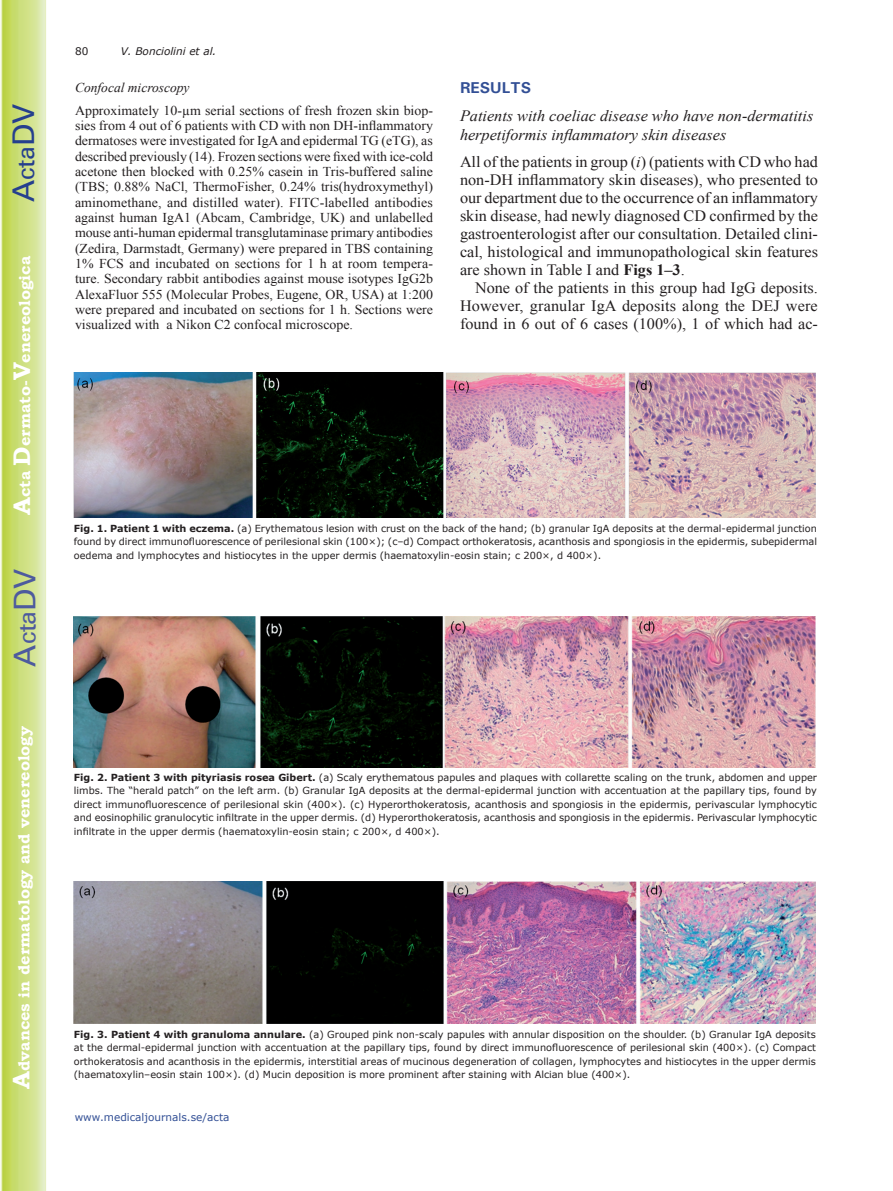
<style>
.page{position:relative;width:893px;height:1191px;background:#fff}
.page>*{position:absolute;margin:0;border:0;box-sizing:border-box;transform-origin:0 0}
.t1{font:30px "Univers";color:#4d5a9e}
.t2{font:30px "Univers";color:#253f8e}
.t3{font:15.75px/18px "Times New Roman";color:#231f20;text-align:justify}
.t4{font:italic 15.75px/18.9px "Times New Roman";color:#231f20}
.t5{font:700 15.75px "Bookman Old Style";color:#fff}
.t6{font:700 15.75px "Univers";color:#324f95}
.t7{font:13.5px/15.3px "Times New Roman";color:#231f20;text-align:justify}
.t8{font:italic 13.5px "Times New Roman";color:#231f20}
.t9{font:10.5px "Verdana";color:#324f95}
.t10{font:italic 10.5px "Verdana";color:#231f20}
.t11{font:10.5px "Verdana";color:#231f20}
.t12{font:9.75px/13.5px "Verdana";color:#231f20;text-align:justify}
.s1{font-size:24px}
.s2{font-style:italic}
.s3{font-weight:700}
</style>
<div class="page">
<svg style="left:1px;top:0;width:45px;height:1191px;background:#cfe084"></svg>
<img style="left:74px;top:372px;width:742px;height:145px">
<img style="left:74px;top:616px;width:742px;height:151px">
<img style="left:74px;top:881px;width:742px;height:143px">
<h1 class="t2" style="left:6px;top:202px;width:100px;rotate:-90deg">A<span class="s1">cta</span>DV</h1>
<h2 class="t5" style="left:15px;top:515px;width:260px;rotate:-90deg"><span class="s1">A</span>cta <span class="s1">D</span>ermato-<span class="s1">V</span>enereologica</h2>
<h1 class="t1" style="left:7px;top:666px;width:100px;rotate:-90deg">A<span class="s1">cta</span>DV</h1>
<h2 class="t5" style="left:15px;top:1088px;width:364px;rotate:-90deg"><span class="s1">A</span>dvances in dermatology and venereology</h2>
<p class="t11" style="left:75px;top:44px;width:15px">80</p>
<p class="t10" style="left:121px;top:44px;width:97px">V. Bonciolini et al.</p>
<h3 class="t8" style="left:75px;top:78px;width:116px">Confocal microscopy</h3>
<p class="t7" style="left:75px;top:102px;width:360px">Approximately 10-µm serial sections of fresh frozen skin biop&shy;sies from 4 out of 6 patients with CD with non DH-inflammatory dermatoses were investigated for IgA and epidermal TG (eTG), as described previously (14). Frozen sections were fixed with ice-cold acetone then blocked with 0.25% casein in Tris-buffered saline (TBS; 0.88% NaCl, ThermoFisher, 0.24% tris(hydroxymethyl) aminomethane, and distilled water). FITC-labelled antibodies against human IgA1 (Abcam, Cambridge, UK) and unlabelled mouse anti-human epidermal transglutaminase primary antibodies (Zedira, Darmstadt, Germany) were prepared in TBS containing 1% FCS and incubated on sections for 1 h at room tempera&shy;ture. Secondary rabbit antibodies against mouse isotypes IgG2b AlexaFluor 555 (Molecular Probes, Eugene, OR, USA) at 1:200 were prepared and incubated on sections for 1 h. Sections were visualized with a Nikon C2 confocal microscope.</p>
<h2 class="t6" style="left:460px;top:78px;width:73px">RESULTS</h2>
<h2 class="t4" style="left:460px;top:106px;width:355px">Patients with coeliac disease who have non-dermatitis herpetiformis inflammatory skin diseases</h2>
<p class="t3" style="left:460px;top:153px;width:360px">All of the patients in group (<span class="s2">i</span>) (patients with CD who had non-DH inflammatory skin diseases), who presented to our department due to the occurrence of an inflammatory skin disease, had newly diagnosed CD confirmed by the gastroenterologist after our consultation. Detailed clini&shy;cal, histological and immunopathological skin features are shown in Table I and <span class="s3">Figs 1–3</span>.</p>
<h2 class="t3" style="left:460px;top:279px;width:359px;text-indent:15px">None of the patients in this group had IgG deposits.<br>However, granular IgA deposits along the DEJ were found in 6 out of 6 cases (100%), 1 of which had ac-</h2>
<p class="t12" style="left:74px;top:521px;width:745px"><span class="s3">Fig. 1. Patient 1 with eczema.</span> (a) Erythematous lesion with crust on the back of the hand; (b) granular IgA deposits at the dermal-epidermal junction found by direct immunofluorescence of perilesional skin (100×); (c–d) Compact orthokeratosis, acanthosis and spongiosis in the epidermis, subepidermal oedema and lymphocytes and histiocytes in the upper dermis (haematoxylin-eosin stain; c 200×, d 400×).</p>
<p class="t12" style="left:74px;top:770px;width:745px"><span class="s3">Fig. 2. Patient 3 with pityriasis rosea Gibert.</span> (a) Scaly erythematous papules and plaques with collarette scaling on the trunk, abdomen and upper limbs. The “herald patch” on the left arm. (b) Granular IgA deposits at the dermal-epidermal junction with accentuation at the papillary tips, found by direct immunofluorescence of perilesional skin (400×). (c) Hyperorthokeratosis, acanthosis and spongiosis in the epidermis, perivascular lymphocytic and eosinophilic granulocytic infiltrate in the upper dermis. (d) Hyperorthokeratosis, acanthosis and spongiosis in the epidermis. Perivascular lymphocytic infiltrate in the upper dermis (haematoxylin-eosin stain; c 200×, d 400×).</p>
<p class="t12" style="left:74px;top:1027px;width:743px"><span class="s3">Fig. 3. Patient 4 with granuloma annulare.</span> (a) Grouped pink non-scaly papules with annular disposition on the shoulder. (b) Granular IgA deposits at the dermal-epidermal junction with accentuation at the papillary tips, found by direct immunofluorescence of perilesional skin (400×). (c) Compact orthokeratosis and acanthosis in the epidermis, interstitial areas of mucinous degeneration of collagen, lymphocytes and histiocytes in the upper dermis (haematoxylin–eosin stain 100×). (d) Mucin deposition is more prominent after staining with Alcian blue (400×).</p>
<p class="t9" style="left:75px;top:1109px;width:156px">www.medicaljournals.se/acta</p>
</div>
